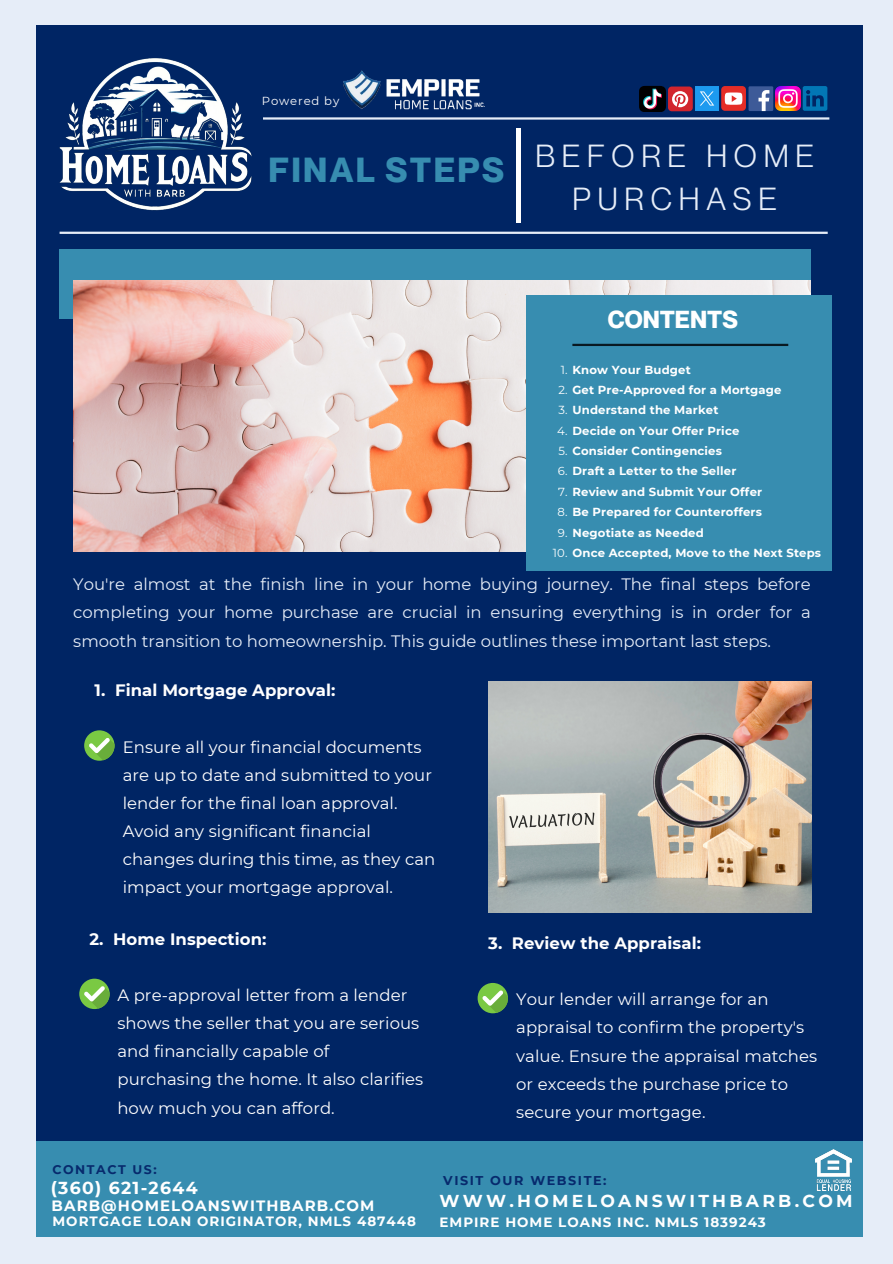
<style>
.page{position:relative;width:893px;height:1264px;background:#fff}
.page>*{position:absolute;margin:0;border:0;box-sizing:border-box;transform-origin:0 0}
.t1{font:700 34.05px "Neue Montreal";letter-spacing:.07em;color:#378db0}
.t2{font:31.2px/42.9px "Neue Montreal";letter-spacing:.215em;color:#e6edf8;text-align:center}
.t3{font:700 24.15px "Neue Montreal";color:#fff}
.t4{font:700 17.25px "Montserrat";letter-spacing:.19em;color:#fff}
.t5{font:700 17.25px "Montserrat";letter-spacing:.075em;color:#fff}
.t6{font:16.5px/28px "Montserrat";letter-spacing:.005em;color:#fff}
.t7{font:16.5px/28.2px "Montserrat";color:#e6edf8;text-align:justify}
.t8{font:700 16.5px "Montserrat";letter-spacing:.005em;color:#fff}
.t9{font:700 15px "Montserrat";letter-spacing:.075em;color:#fff}
.t10{font:700 13.5px "Montserrat";letter-spacing:.075em;color:#fff}
.t11{font:700 12.75px "Montserrat";letter-spacing:.125em;color:#072a6d}
.t12{font:700 12.45px "Montserrat";letter-spacing:.125em;color:#072a6d}
.t13{font:700 11.7px "Montserrat";letter-spacing:.015em;color:#fff}
.t14{font:11.55px "Montserrat";letter-spacing:.075em;color:#fff}
.s1{font-weight:400}
</style>
<div class="page">
<div style="left:0;top:0;width:892px;height:1263px;background:#e6edf8"></div>
<div style="left:36px;top:26px;width:826px;height:1209px;background:#002564"></div>
<hr style="left:60px;top:232px;width:767px;height:2px;background:#e6edf8">
<hr style="left:108px;top:117px;width:721px;height:3px;background:#e6edf8">
<div style="left:60px;top:249px;width:750px;height:69px;background:#378db0"></div>
<img style="left:73px;top:281px;width:737px;height:271px">
<hr style="left:517px;top:128px;width:4px;height:95px;background:#fff">
<img style="left:36px;top:25px;width:240px;height:226px">
<div style="left:36px;top:1141px;width:826px;height:95px;background:#378db0"></div>
<div style="left:84px;top:730px;width:31px;height:30px;background:#7ac943;border-radius:50%"></div>
<svg style="left:89px;top:738px;width:26px;height:22px"></svg>
<div style="left:526px;top:295px;width:305px;height:276px;background:#378db0"></div>
<hr style="left:572px;top:344px;width:216px;height:2px;background:#091922">
<div style="left:79px;top:978px;width:31px;height:31px;background:#7ac943;border-radius:50%"></div>
<svg style="left:84px;top:986px;width:26px;height:23px"></svg>
<img style="left:488px;top:681px;width:323px;height:231px">
<svg style="left:477px;top:982px;width:31px;height:31px"></svg>
<svg style="left:482px;top:990px;width:26px;height:23px"></svg>
<img style="left:343px;top:70px;width:25px;height:39px">
<img style="left:363px;top:77px;width:122px;height:33px">
<svg style="left:802px;top:86px;width:25px;height:25px"></svg>
<div style="left:748px;top:86px;width:25px;height:25px;background:#3d5a98"></div>
<svg style="left:758px;top:90px;width:11px;height:21px"></svg>
<img style="left:775px;top:86px;width:25px;height:25px">
<div style="left:721px;top:86px;width:25px;height:25px;background:#e52d27;border-radius:4px"></div>
<svg style="left:724px;top:92px;width:18px;height:13px"></svg>
<img style="left:639px;top:86px;width:27px;height:26px">
<img style="left:695px;top:86px;width:24px;height:24px">
<div style="left:668px;top:86px;width:24px;height:25px;background:#d2252d;border-radius:4px"></div>
<svg style="left:672px;top:91px;width:16px;height:16px"></svg>
<img style="left:815px;top:1149px;width:36px;height:40px">
<p class="t14" style="left:262px;top:93px;width:79px">Powered by</p>
<p class="t1" style="left:268px;top:149px;width:237px">FINAL STEPS</p>
<p class="t2" style="left:535px;top:134px;width:280px">BEFORE HOME<br>PURCHASE</p>
<p class="t3" style="left:608px;top:305px;width:131px">CONTENTS</p>
<p class="t13" style="left:560px;top:362px;width:131px"><span class="s1">1.</span> Know Your Budget</p>
<p class="t13" style="left:558px;top:382px;width:225px"><span class="s1">2.</span> Get Pre-Approved for a Mortgage</p>
<p class="t13" style="left:558px;top:403px;width:162px"><span class="s1">3.</span> Understand the Market</p>
<p class="t13" style="left:557px;top:423px;width:183px"><span class="s1">4.</span> Decide on Your Offer Price</p>
<p class="t13" style="left:558px;top:444px;width:165px"><span class="s1">5.</span> Consider Contingencies</p>
<h2 class="t13" style="left:558px;top:464px;width:180px"><span class="s1">6.</span> Draft a Letter to the Seller</h2>
<h1 class="t13" style="left:558px;top:484px;width:205px"><span class="s1">7.</span> Review and Submit Your Offer</h1>
<p class="t13" style="left:557px;top:505px;width:206px"><span class="s1">8.</span> Be Prepared for Counteroffers</p>
<h3 class="t13" style="left:558px;top:525px;width:147px"><span class="s1">9.</span> Negotiate as Needed</h3>
<p class="t13" style="left:553px;top:545px;width:270px"><span class="s1">10.</span> Once Accepted, Move to the Next Steps</p>
<p class="t7" style="left:73px;top:570px;width:739px">You're almost at the finish line in your home buying journey. The final steps before completing your home purchase are crucial in ensuring everything is in order for a smooth transition to homeownership. This guide outlines these important last steps.</p>
<p class="t8" style="left:95px;top:680px;width:242px">1. Final Mortgage Approval:</p>
<p class="t6" style="left:123px;top:732px;width:314px">Ensure all your financial documents are up to date and submitted to your lender for the final loan approval.<br>Avoid any significant financial changes during this time, as they can impact your mortgage approval.</p>
<p class="t8" style="left:89px;top:928px;width:179px">2. Home Inspection:</p>
<p class="t6" style="left:117px;top:981px;width:307px">A pre-approval letter from a lender shows the seller that you are serious and financially capable of purchasing the home. It also clarifies how much you can afford.</p>
<p class="t8" style="left:488px;top:933px;width:214px">3. Review the Appraisal:</p>
<p class="t6" style="left:516px;top:985px;width:302px">Your lender will arrange for an appraisal to confirm the property's value. Ensure the appraisal matches or exceeds the purchase price to secure your mortgage.</p>
<p class="t12" style="left:52px;top:1161px;width:106px">CONTACT US:</p>
<p class="t9" style="left:52px;top:1195px;width:324px">BARB@HOMELOANSWITHBARB.COM</p>
<h5 class="t4" style="left:439px;top:1190px;width:414px">WWW.HOMELOANSWITHBARB.COM</h5>
<p class="t11" style="left:443px;top:1172px;width:165px">VISIT OUR WEBSITE:</p>
<h5 class="t10" style="left:439px;top:1213px;width:328px">EMPIRE HOME LOANS INC. NMLS 1839243</h5>
<p class="t5" style="left:51px;top:1177px;width:148px">(360) 621-2644</p>
<h5 class="t10" style="left:52px;top:1212px;width:365px">MORTGAGE LOAN ORIGINATOR, NMLS 487448</h5>
</div>
